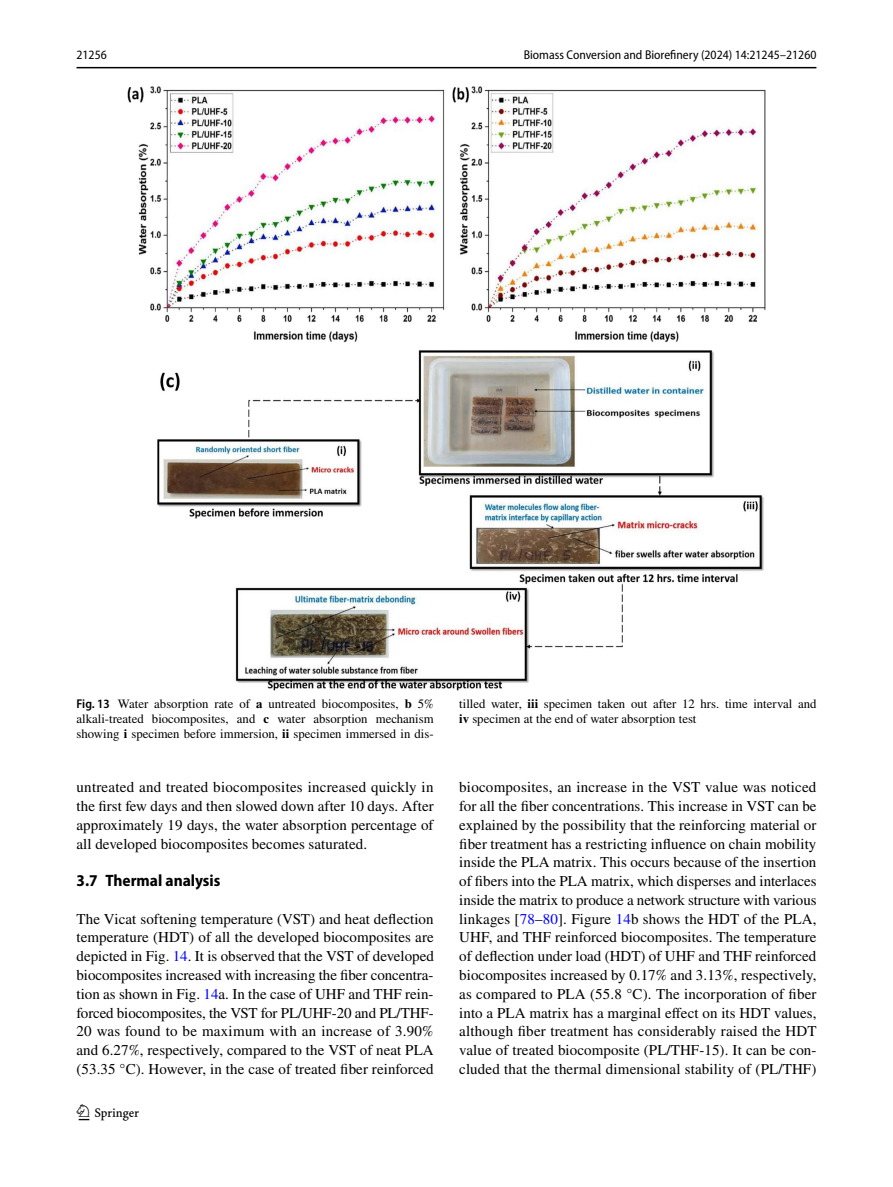
<style>
.page{position:relative;width:893px;height:1187px;background:#fff}
.page>*{position:absolute;margin:0;border:0;box-sizing:border-box;transform-origin:0 0}
.t1{font:22.5px "Springnew Regular 2";color:#000}
.t2{font:700 semi-condensed 16.5px "Myriad Pro";color:#000}
.t3{font:15px/18.8px "STIX";letter-spacing:.005em;color:#000;text-align:justify}
.t4{font:12.75px/15px "STIX";color:#000;text-align:justify}
.t5{font:semi-condensed 12.75px "Myriad Pro";color:#000}
.s1{font-family:"Myriad Pro";font-weight:600;font-stretch:semi-condensed}
.s2{font-weight:700}
.s3{color:#00f}
</style>
<div class="page">
<hr style="left:77px;top:67px;width:739px;height:1px;background:#000">
<img style="left:127px;top:87px;width:639px;height:603px">
<p class="t5" style="left:77px;top:48px;width:32px">21256</p>
<p class="t5" style="left:524px;top:48px;width:294px">Biomass Conversion and Biorefinery (2024) 14:21245–21260</p>
<p class="t4" style="left:77px;top:697px;width:359px"><span class="s1">Fig. 13</span> Water absorption rate of <span class="s2">a</span> untreated biocomposites, <span class="s2">b</span> 5% alkali-treated biocomposites, and <span class="s2">c</span> water absorption mechanism showing <span class="s2">i</span> specimen before immersion, <span class="s2">ii</span> specimen immersed in dis-</p>
<p class="t4" style="left:459px;top:697px;width:359px">tilled water, <span class="s2">iii</span> specimen taken out after 12 hrs. time interval and <span class="s2">iv</span> specimen at the end of water absorption test</p>
<p class="t3" style="left:77px;top:779px;width:359px">untreated and treated biocomposites increased quickly in the first few days and then slowed down after 10 days. After approximately 19 days, the water absorption percentage of all developed biocomposites becomes saturated.</p>
<p class="t2" style="left:77px;top:871px;width:145px">3.7 Thermal analysis</p>
<p class="t3" style="left:77px;top:910px;width:359px">The Vicat softening temperature (VST) and heat deflection temperature (HDT) of all the developed biocomposites are depicted in Fig. <span class="s3">14</span>. It is observed that the VST of developed biocomposites increased with increasing the fiber concentra&shy;tion as shown in Fig. <span class="s3">14</span>a. In the case of UHF and THF rein&shy;forced biocomposites, the VST for PL/UHF-20 and PL/THF-20 was found to be maximum with an increase of 3.90% and 6.27%, respectively, compared to the VST of neat PLA (53.35 °C). However, in the case of treated fiber reinforced</p>
<h1 class="t1" style="left:79px;top:1104px;width:62px">1 3</h1>
<p class="t3" style="left:459px;top:779px;width:359px">biocomposites, an increase in the VST value was noticed for all the fiber concentrations. This increase in VST can be explained by the possibility that the reinforcing material or fiber treatment has a restricting influence on chain mobility inside the PLA matrix. This occurs because of the insertion of fibers into the PLA matrix, which disperses and interlaces inside the matrix to produce a network structure with various linkages [<span class="s3">78</span>–<span class="s3">80</span>]. Figure <span class="s3">14</span>b shows the HDT of the PLA, UHF, and THF reinforced biocomposites. The temperature of deflection under load (HDT) of UHF and THF reinforced biocomposites increased by 0.17% and 3.13%, respectively, as compared to PLA (55.8 °C). The incorporation of fiber into a PLA matrix has a marginal effect on its HDT values, although fiber treatment has considerably raised the HDT value of treated biocomposite (PL/THF-15). It can be con&shy;cluded that the thermal dimensional stability of (PL/THF)</p>
</div>
